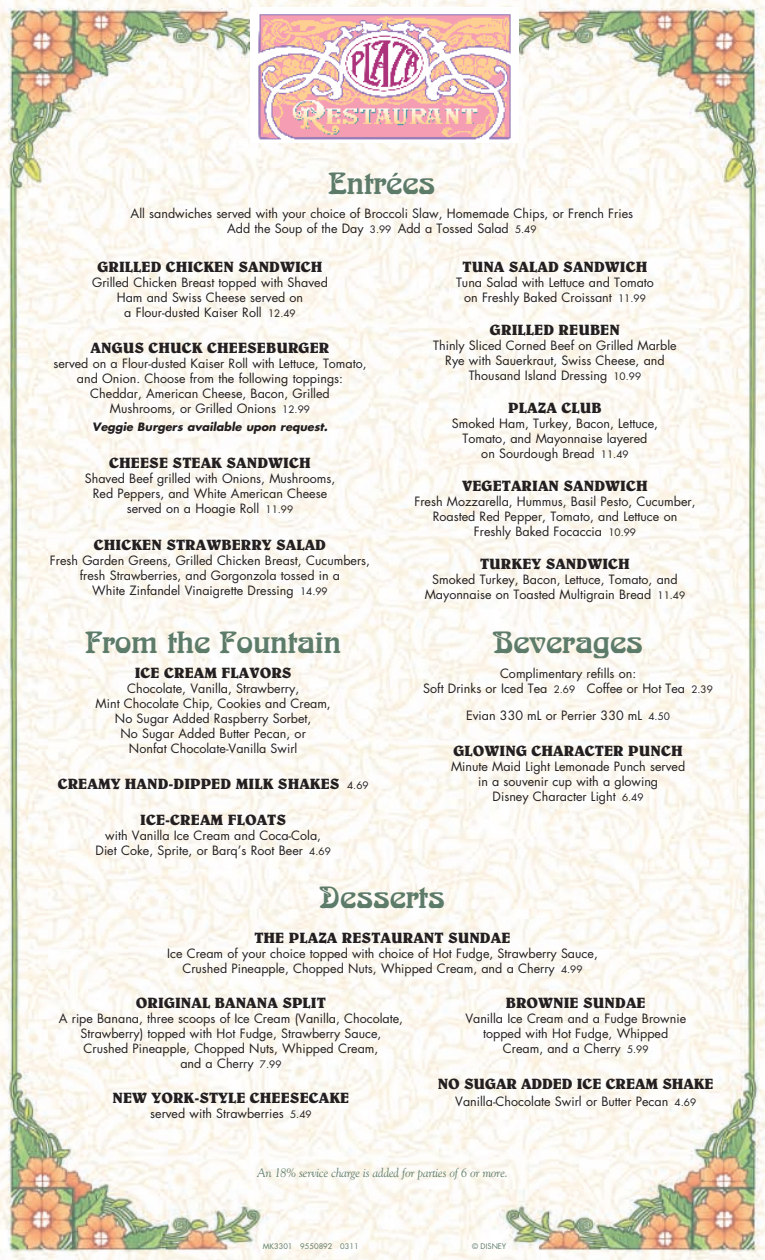
<style>
.page{position:relative;width:765px;height:1260px;background:#fff}
.page>*{position:absolute;margin:0;border:0;box-sizing:border-box;transform-origin:0 0}
.Heading{font:30px "Arnold Boecklin";color:#5d7b69}
.Food_Item{font:700 15px "Belwe";color:#231f20}
.Food_Item_first{font:700 15px "Belwe";color:#231f20}
.Description{font:12.5px/15px "Futura";color:#231f20;text-align:center}
.Food_Item-2{font:12.5px/15px "Futura";color:#231f20;text-align:center}
.t1{font:italic 12.5px "Goudy Old Style BT";letter-spacing:-.01em;color:#5d7b69}
.Description-2{font:italic 700 11.25px "Futura";color:#231f20}
.t2{font:7.5px "Futura";color:#5d7b69}
.s1{font-size:10px}
.s2{font-family:"Futura";font-weight:400;font-size:10px}
</style>
<div class="page">
<img style="left:0;top:0;width:765px;height:1260px">
<img style="left:251px;top:8px;width:267px;height:135px">
<p class="Heading" style="left:329px;top:166px;width:108px">Entrées</p>
<p class="Description" style="left:131px;top:206px;width:504px">All sandwiches served with your choice of Broccoli Slaw, Homemade Chips, or French Fries</p>
<p class="Description" style="left:227px;top:221px;width:311px">Add the Soup of the Day <span class="s1">3.99</span> Add a Tossed Salad <span class="s1">5.49</span></p>
<p class="Food_Item" style="left:97px;top:257px;width:227px">GRILLED CHICKEN SANDWICH</p>
<p class="Description" style="left:92px;top:275px;width:237px">Grilled Chicken Breast topped with Shaved<br>Ham and Swiss Cheese served on<br>a Flour-dusted Kaiser Roll <span class="s1">12.49</span></p>
<p class="Food_Item" style="left:91px;top:339px;width:240px">ANGUS CHUCK CHEESEBURGER</p>
<p class="Description" style="left:53px;top:356px;width:315px">served on a Flour-dusted Kaiser Roll with Lettuce, Tomato, and Onion. Choose from the following toppings:<br>Cheddar, American Cheese, Bacon, Grilled<br>Mushrooms, or Grilled Onions <span class="s1">12.99</span></p>
<p class="Description-2" style="left:92px;top:420px;width:237px">Veggie Burgers available upon request.</p>
<p class="Food_Item" style="left:109px;top:454px;width:203px">CHEESE STEAK SANDWICH</p>
<p class="Description" style="left:85px;top:471px;width:252px">Shaved Beef grilled with Onions, Mushrooms,<br>Red Peppers, and White American Cheese served on a Hoagie Roll <span class="s1">11.99</span></p>
<p class="Food_Item" style="left:94px;top:536px;width:234px">CHICKEN STRAWBERRY SALAD</p>
<p class="Description" style="left:50px;top:553px;width:322px">Fresh Garden Greens, Grilled Chicken Breast, Cucumbers, fresh Strawberries, and Gorgonzola tossed in a<br>White Zinfandel Vinaigrette Dressing <span class="s1">14.99</span></p>
<p class="Food_Item" style="left:463px;top:257px;width:186px">TUNA SALAD SANDWICH</p>
<p class="Description" style="left:456px;top:275px;width:199px">Tuna Salad with Lettuce and Tomato on Freshly Baked Croissant <span class="s1">11.99</span></p>
<p class="Food_Item" style="left:490px;top:320px;width:132px">GRILLED REUBEN</p>
<p class="Description" style="left:433px;top:338px;width:245px">Thinly Sliced Corned Beef on Grilled Marble<br>Rye with Sauerkraut, Swiss Cheese, and<br>Thousand Island Dressing <span class="s1">10.99</span></p>
<p class="Food_Item_first" style="left:508px;top:398px;width:95px">PLAZA CLUB</p>
<p class="Description" style="left:452px;top:416px;width:208px">Smoked Ham, Turkey, Bacon, Lettuce,<br>Tomato, and Mayonnaise layered<br>on Sourdough Bread <span class="s1">11.49</span></p>
<p class="Food_Item" style="left:462px;top:476px;width:187px">VEGETARIAN SANDWICH</p>
<p class="Description" style="left:414px;top:494px;width:283px">Fresh Mozzarella, Hummus, Basil Pesto, Cucumber,<br>Roasted Red Pepper, Tomato, and Lettuce on<br>Freshly Baked Focaccia <span class="s1">10.99</span></p>
<p class="Food_Item" style="left:480px;top:554px;width:151px">TURKEY SANDWICH</p>
<p class="Description" style="left:425px;top:572px;width:262px">Smoked Turkey, Bacon, Lettuce, Tomato, and<br>Mayonnaise on Toasted Multigrain Bread <span class="s1">11.49</span></p>
<p class="Heading" style="left:85px;top:625px;width:257px">From the Fountain</p>
<p class="Food_Item" style="left:135px;top:664px;width:158px">ICE CREAM FLAVORS</p>
<p class="Description" style="left:96px;top:681px;width:237px">Chocolate, Vanilla, Strawberry,<br>Mint Chocolate Chip, Cookies and Cream, No Sugar Added Raspberry Sorbet,<br>No Sugar Added Butter Pecan, or<br>Nonfat Chocolate-Vanilla Swirl</p>
<p class="Food_Item" style="left:58px;top:775px;width:312px">CREAMY HAND-DIPPED MILK SHAKES <span class="s2">4.69</span></p>
<p class="Food_Item" style="left:140px;top:811px;width:147px">ICE-CREAM FLOATS</p>
<p class="Food_Item-2" style="left:96px;top:828px;width:237px">with Vanilla Ice Cream and Coca-Cola,<br>Diet Coke, Sprite, or Barq’s Root Beer <span class="s1">4.69</span></p>
<p class="Heading" style="left:320px;top:880px;width:126px">Desserts</p>
<p class="Food_Item" style="left:254px;top:928px;width:258px">THE PLAZA RESTAURANT SUNDAE</p>
<p class="Description" style="left:167px;top:946px;width:432px">Ice Cream of your choice topped with choice of Hot Fudge, Strawberry Sauce,<br>Crushed Pineapple, Chopped Nuts, Whipped Cream, and a Cherry <span class="s1">4.99</span></p>
<p class="Food_Item" style="left:136px;top:994px;width:192px">ORIGINAL BANANA SPLIT</p>
<p class="Description" style="left:59px;top:1011px;width:346px">A ripe Banana, three scoops of Ice Cream (Vanilla, Chocolate, Strawberry) topped with Hot Fudge, Strawberry Sauce, Crushed Pineapple, Chopped Nuts, Whipped Cream,<br>and a Cherry <span class="s1">7.99</span></p>
<p class="Food_Item" style="left:113px;top:1089px;width:238px">NEW YORK-STYLE CHEESECAKE</p>
<p class="Description" style="left:150px;top:1106px;width:163px">served with Strawberries <span class="s1">5.49</span></p>
<p class="Heading" style="left:493px;top:625px;width:151px">Beverages</p>
<p class="Description" style="left:423px;top:666px;width:291px">Complimentary refills on:<br>Soft Drinks or Iced Tea <span class="s1">2.69</span> Coffee or Hot Tea <span class="s1">2.39</span></p>
<p class="Description" style="left:466px;top:708px;width:205px">Evian 330 mL or Perrier 330 mL <span class="s1">4.50</span></p>
<p class="Food_Item" style="left:454px;top:741px;width:231px">GLOWING CHARACTER PUNCH</p>
<p class="Food_Item-2" style="left:451px;top:759px;width:236px">Minute Maid Light Lemonade Punch served in a souvenir cup with a glowing<br>Disney Character Light <span class="s1">6.49</span></p>
<p class="Food_Item" style="left:506px;top:994px;width:141px">BROWNIE SUNDAE</p>
<p class="Description" style="left:465px;top:1011px;width:222px">Vanilla Ice Cream and a Fudge Brownie topped with Hot Fudge, Whipped<br>Cream, and a Cherry <span class="s1">5.99</span></p>
<p class="Food_Item" style="left:438px;top:1075px;width:277px">NO SUGAR ADDED ICE CREAM SHAKE</p>
<p class="Description" style="left:455px;top:1095px;width:242px">Vanilla-Chocolate Swirl or Butter Pecan <span class="s1">4.69</span></p>
<p class="t1" style="left:257px;top:1165px;width:252px">An 18% service charge is added for parties of 6 or more.</p>
<p class="t2" style="left:263px;top:1242px;width:97px">MK3301 9550892 0311</p>
<p class="t2" style="left:472px;top:1242px;width:36px">© DISNEY</p>
</div>
